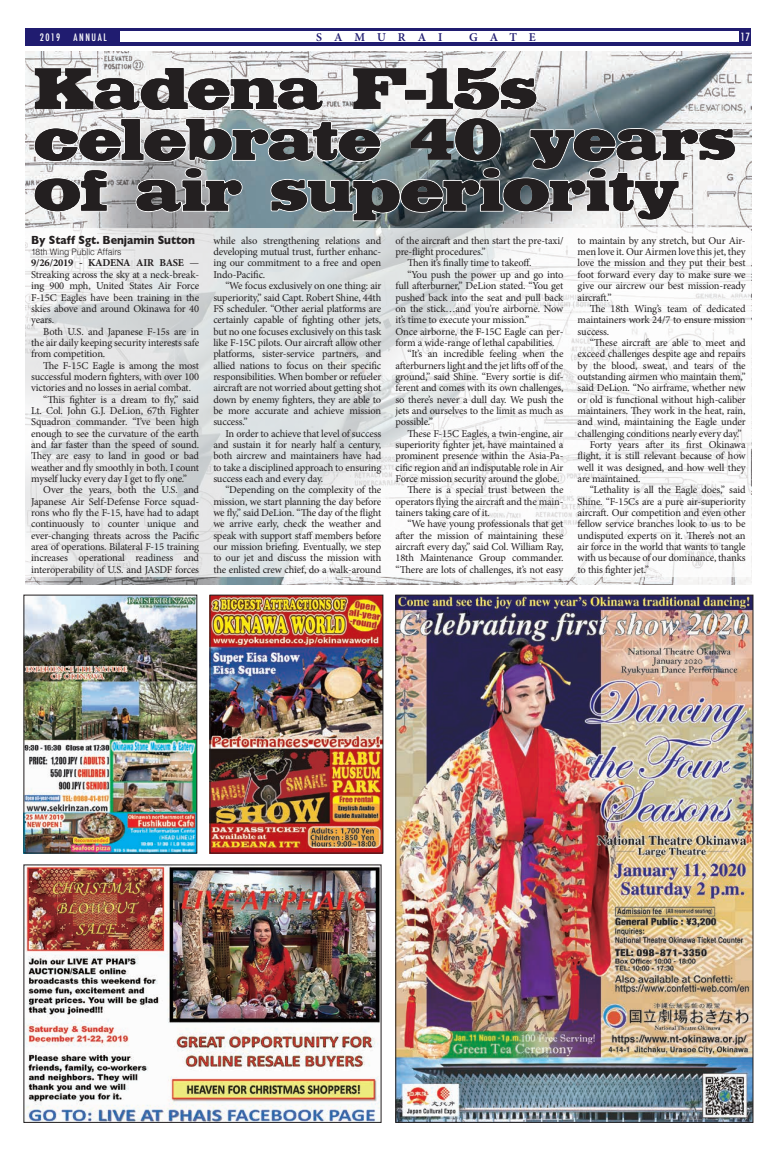
<style>
.page{position:relative;width:774px;height:1151px;background:#fff}
.page>*{position:absolute;margin:0;border:0;box-sizing:border-box;transform-origin:0 0}
.t1{font:700 12px "Gill Sans";color:#231f20;scale:.9 1}
.t2{font:600 12px "Minion Pro";letter-spacing:1em;color:#201c70}
.t3{font:500 condensed 11px "Futura";color:#fff}
.t4{font:10.5px/11.3px "Minion Pro";letter-spacing:-.02em;color:#231f20;text-align:justify}
.t5{font:500 condensed 10px "Futura";letter-spacing:.16em;color:#fff}
.t6{font:300 9px "Helvetica";letter-spacing:-.01em;color:#231f20;scale:.95 1}
.s1{font-weight:700}
</style>
<div class="page">
<img style="left:212px;top:597px;width:169px;height:254px">
<div style="left:210px;top:595px;width:173px;height:258px;border:1px solid #231f20"></div>
<img style="left:26px;top:597px;width:169px;height:254px">
<div style="left:24px;top:595px;width:173px;height:258px;border:1px solid #231f20"></div>
<img style="left:397px;top:597px;width:354px;height:524px">
<img style="left:26px;top:867px;width:353px;height:254px">
<img style="left:26px;top:51px;width:726px;height:533px">
<svg style="left:26px;top:228px;width:725px;height:349px"></svg>
<div style="left:26px;top:28px;width:725px;height:17px;background:#201c70"></div>
<div style="left:120px;top:32px;width:618px;height:10px;background:#fff"></div>
<svg style="left:33px;top:97px;width:703px;height:73px"></svg>
<svg style="left:34px;top:168px;width:645px;height:53px;background:#6d7173"></svg>
<svg style="left:35px;top:118px;width:700px;height:51px;background:#717476"></svg>
<svg style="left:34px;top:66px;width:504px;height:46px"></svg>
<p class="t5" style="left:40px;top:31px;width:22px">2019</p>
<p class="t5" style="left:73px;top:31px;width:35px">ANNUAL</p>
<p class="t2" style="left:316px;top:30px;width:128px">SAMURAI</p>
<p class="t2" style="left:469px;top:30px;width:68px">GATE</p>
<p class="t3" style="left:740px;top:30px;width:11px">17</p>
<p class="t1" style="left:31px;top:230px;width:184px">By Staff Sgt. Benjamin Sutton</p>
<p class="t6" style="left:31px;top:244px;width:97px">18th Wing Public Affairs</p>
<p class="t4" style="left:31px;top:258px;width:169px"><span class="s1">9/26/2019 - KADENA AIR BASE</span> — Streaking across the sky at a neck-break&shy;ing 900 mph, United States Air Force F-15C Eagles have been training in the skies above and around Okinawa for 40 years.</p>
<p class="t4" style="left:31px;top:326px;width:169px;text-indent:12px">Both U.S. and Japanese F-15s are in the air daily keeping security interests safe from competition.</p>
<p class="t4" style="left:31px;top:360px;width:169px;text-indent:12px">The F-15C Eagle is among the most successful modern fighters, with over 100 victories and no losses in aerial combat.</p>
<p class="t4" style="left:31px;top:394px;width:169px;text-indent:12px">“This fighter is a dream to fly,” said Lt. Col. John G.J. DeLion, 67th Fighter Squadron commander. “I’ve been high enough to see the curvature of the earth and far faster than the speed of sound.<br>They are easy to land in good or bad weather and fly smoothly in both. I count myself lucky every day I get to fly one.”</p>
<p class="t4" style="left:31px;top:484px;width:169px;text-indent:12px">Over the years, both the U.S. and Japanese Air Self-Defense Force squad&shy;rons who fly the F-15, have had to adapt continuously to counter unique and ever-changing threats across the Pacific area of operations. Bilateral F-15 training increases operational readiness and interoperability of U.S. and JASDF forces</p>
<p class="t4" style="left:213px;top:235px;width:169px">while also strengthening relations and developing mutual trust, further enhanc&shy;ing our commitment to a free and open Indo-Pacific.</p>
<p class="t4" style="left:213px;top:280px;width:169px;text-indent:12px">“We focus exclusively on one thing: air superiority,” said Capt. Robert Shine, 44th FS scheduler. “Other aerial platforms are certainly capable of fighting other jets, but no one focuses exclusively on this task like F-15C pilots. Our aircraft allow other platforms, sister-service partners, and allied nations to focus on their specific responsibilities. When bomber or refueler aircraft are not worried about getting shot down by enemy fighters, they are able to be more accurate and achieve mission success.”</p>
<p class="t4" style="left:213px;top:428px;width:169px;text-indent:12px">In order to achieve that level of success and sustain it for nearly half a century, both aircrew and maintainers have had to take a disciplined approach to ensuring success each and every day.</p>
<p class="t4" style="left:213px;top:484px;width:169px;text-indent:12px">“Depending on the complexity of the mission, we start planning the day before we fly,” said DeLion. “The day of the flight we arrive early, check the weather and speak with support staff members before our mission briefing. Eventually, we step to our jet and discuss the mission with the enlisted crew chief, do a walk-around</p>
<p class="t4" style="left:395px;top:235px;width:169px">of the aircraft and then start the pre-taxi/ pre-flight procedures.”</p>
<p class="t4" style="left:407px;top:258px;width:126px">Then it’s finally time to takeoff.</p>
<p class="t4" style="left:395px;top:269px;width:169px;text-indent:12px">“You push the power up and go into full afterburner,” DeLion stated. “You get pushed back into the seat and pull back on the stick…and you’re airborne. Now it’s time to execute your mission.”</p>
<p class="t4" style="left:395px;top:326px;width:169px">Once airborne, the F-15C Eagle can per&shy;form a wide-range of lethal capabilities.</p>
<p class="t4" style="left:395px;top:348px;width:169px;text-indent:12px">“It’s an incredible feeling when the afterburners light and the jet lifts off of the ground,” said Shine. “Every sortie is dif&shy;ferent and comes with its own challenges, so there’s never a dull day. We push the jets and ourselves to the limit as much as possible.”</p>
<p class="t4" style="left:395px;top:428px;width:169px;text-indent:12px">These F-15C Eagles, a twin-engine, air superiority fighter jet, have maintained a prominent presence within the Asia-Pa&shy;cific region and an indisputable role in Air Force mission security around the globe.</p>
<p class="t4" style="left:395px;top:484px;width:169px;text-indent:12px">There is a special trust between the operators flying the aircraft and the main&shy;tainers taking care of it.</p>
<p class="t4" style="left:395px;top:518px;width:169px;text-indent:12px">“We have young professionals that get after the mission of maintaining these aircraft every day,” said Col. William Ray, 18th Maintenance Group commander. “There are lots of challenges, it’s not easy</p>
<p class="t4" style="left:578px;top:235px;width:169px">to maintain by any stretch, but Our Air&shy;men love it. Our Airmen love this jet, they love the mission and they put their best foot forward every day to make sure we give our aircrew our best mission-ready aircraft.”</p>
<p class="t4" style="left:578px;top:303px;width:169px;text-indent:12px">The 18th Wing’s team of dedicated maintainers work 24/7 to ensure mission success.</p>
<p class="t4" style="left:578px;top:337px;width:169px;text-indent:12px">“These aircraft are able to meet and exceed challenges despite age and repairs by the blood, sweat, and tears of the outstanding airmen who maintain them,” said DeLion. “No airframe, whether new or old is functional without high-caliber maintainers. They work in the heat, rain, and wind, maintaining the Eagle under challenging conditions nearly every day.”</p>
<p class="t4" style="left:578px;top:439px;width:169px;text-indent:12px">Forty years after its first Okinawa flight, it is still relevant because of how well it was designed, and how well they are maintained.</p>
<p class="t4" style="left:578px;top:484px;width:169px;text-indent:12px">“Lethality is all the Eagle does,” said Shine. “F-15Cs are a pure air-superiority aircraft. Our competition and even other fellow service branches look to us to be undisputed experts on it. There’s not an air force in the world that wants to tangle with us because of our dominance, thanks to this fighter jet.”</p>
</div>
